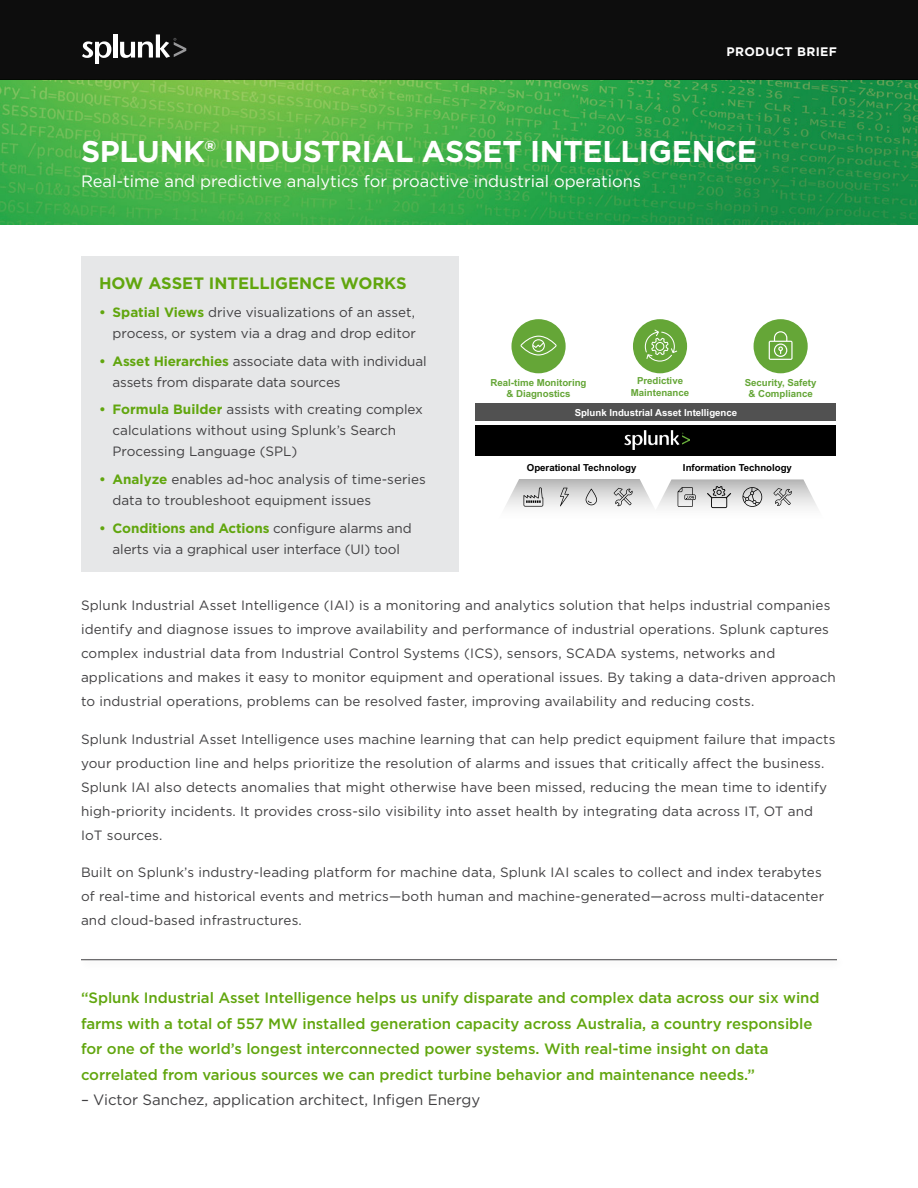
<style>
.page{position:relative;width:918px;height:1188px;background:#fff}
.page>*{position:absolute;margin:0;border:0;box-sizing:border-box;transform-origin:0 0}
.Document_Title{font:700 30px "Gotham";letter-spacing:-.01em;color:#fff}
.Subhead{font:16.5px "Gotham";color:#fff}
.Highlights_box_bulle{font:700 16.5px "Gotham";color:#61a60e}
.Body_Text{font:500 15px/25.5px "Gotham";letter-spacing:-.005em;color:#61a60e}
.Body_Text-2{font:15px "Gotham";letter-spacing:-.005em;color:#414042}
.Body_Text-3{font:13.5px/24px "Gotham";letter-spacing:.01em;color:#414042}
.Body_Text-4{font:13.5px/21px "Gotham";letter-spacing:-.01em;color:#414042}
.t1{font:700 12.3px "Gotham";letter-spacing:.03em;color:#fff}
.t2{font:700 9.6px/11.6px "Arial";letter-spacing:-.005em;color:#65a637;text-align:center}
.t3{font:700 9.6px "Arial";letter-spacing:-.005em;color:#000}
.t4{font:700 9.6px "Arial";letter-spacing:-.005em;color:#fff}
.s1{font-weight:700;color:#61a60e}
</style>
<div class="page">
<img style="left:0;top:80px;width:918px;height:145px">
<div style="left:0;top:0;width:918px;height:80px;background:#0d0d0d"></div>
<svg style="left:82px;top:41px;width:29px;height:23px"></svg>
<hr style="left:113px;top:34px;width:4px;height:24px;background:#fff">
<svg style="left:120px;top:34px;width:66px;height:24px"></svg>
<div style="left:81px;top:256px;width:378px;height:316px;background:#e6e7e8"></div>
<div style="left:77px;top:954px;width:770px;height:17px;background:#000;opacity:.25"></div>
<hr style="left:81px;top:959px;width:756px;height:1px;background:#414042">
<img style="left:475px;top:319px;width:361px;height:137px">
<div style="left:511px;top:319px;width:55px;height:54px;background:#65a637;border-radius:50%"></div>
<div style="left:633px;top:319px;width:54px;height:54px;background:#65a637;border-radius:50%"></div>
<div style="left:754px;top:319px;width:54px;height:54px;background:#65a637;border-radius:50%"></div>
<div style="left:475px;top:425px;width:361px;height:30px;background:#000"></div>
<div style="left:475px;top:403px;width:361px;height:18px;background:#515151"></div>
<svg style="left:769px;top:331px;width:24px;height:29px"></svg>
<svg style="left:520px;top:336px;width:37px;height:20px"></svg>
<svg style="left:645px;top:330px;width:32px;height:32px"></svg>
<img style="left:625px;top:431px;width:65px;height:19px">
<svg style="left:505px;top:479px;width:312px;height:30px"></svg>
<p class="t1" style="left:726px;top:44px;width:112px">PRODUCT BRIEF</p>
<p class="Document_Title" style="left:81px;top:131px;width:678px">SPLUNK® INDUSTRIAL ASSET INTELLIGENCE</p>
<p class="Subhead" style="left:81px;top:170px;width:562px">Real-time and predictive analytics for proactive industrial operations</p>
<p class="Highlights_box_bulle" style="left:99px;top:272px;width:309px">HOW ASSET INTELLIGENCE WORKS</p>
<p class="Body_Text-3" style="left:99px;top:301px;width:318px;line-height:21px;text-align:right"><span class="s1">• Spatial Views</span> drive visualizations of an asset, process, or system via a drag and drop editor</p>
<p class="Body_Text-4" style="left:113px;top:350px;width:315px;text-indent:-14px"><span class="s1">• Asset Hierarchies</span> associate data with individual assets from disparate data sources</p>
<p class="Body_Text-3" style="left:113px;top:399px;width:312px;line-height:21px;text-indent:-14px"><span class="s1">• Formula Builder</span> assists with creating complex calculations without using Splunk’s Search<br>Processing Language (SPL)</p>
<p class="Body_Text-3" style="left:113px;top:469px;width:315px;line-height:21px;text-indent:-14px"><span class="s1">• Analyze</span> enables ad-hoc analysis of time-series data to troubleshoot equipment issues</p>
<p class="Body_Text-4" style="left:99px;top:517px;width:314px;text-align:center"><span class="s1">• Conditions and Actions</span> configure alarms and alerts via a graphical user interface (UI) tool</p>
<p class="t2" style="left:631px;top:375px;width:60px">Predictive<br>Maintenance</p>
<p class="t4" style="left:575px;top:406px;width:164px">Splunk Industrial Asset Intelligence</p>
<p class="t2" style="left:491px;top:377px;width:97px">Real-time Monitoring &amp; Diagnostics</p>
<p class="t2" style="left:745px;top:377px;width:73px">Security, Safety &amp; Compliance</p>
<p class="t3" style="left:527px;top:461px;width:111px">Operational Technology</p>
<p class="t3" style="left:683px;top:461px;width:110px">Information Technology</p>
<p class="Body_Text-3" style="left:81px;top:593px;width:756px">Splunk Industrial Asset Intelligence (IAI) is a monitoring and analytics solution that helps industrial companies identify and diagnose issues to improve availability and performance of industrial operations. Splunk captures complex industrial data from Industrial Control Systems (ICS), sensors, SCADA systems, networks and applications and makes it easy to monitor equipment and operational issues. By taking a data-driven approach to industrial operations, problems can be resolved faster, improving availability and reducing costs.</p>
<p class="Body_Text-3" style="left:81px;top:727px;width:756px">Splunk Industrial Asset Intelligence uses machine learning that can help predict equipment failure that impacts your production line and helps prioritize the resolution of alarms and issues that critically affect the business.<br>Splunk IAI also detects anomalies that might otherwise have been missed, reducing the mean time to identify high-priority incidents. It provides cross-silo visibility into asset health by integrating data across IT, OT and IoT sources.</p>
<p class="Body_Text-3" style="left:81px;top:860px;width:745px">Built on Splunk’s industry-leading platform for machine data, Splunk IAI scales to collect and index terabytes of real-time and historical events and metrics—both human and machine-generated—across multi-datacenter and cloud-based infrastructures.</p>
<p class="Body_Text" style="left:81px;top:985px;width:740px">“Splunk Industrial Asset Intelligence helps us unify disparate and complex data across our six wind farms with a total of 557 MW installed generation capacity across Australia, a country responsible for one of the world’s longest interconnected power systems. With real-time insight on data correlated from various sources we can predict turbine behavior and maintenance needs.”</p>
<p class="Body_Text-2" style="left:81px;top:1090px;width:401px">– Victor Sanchez, application architect, Infigen Energy</p>
</div>
